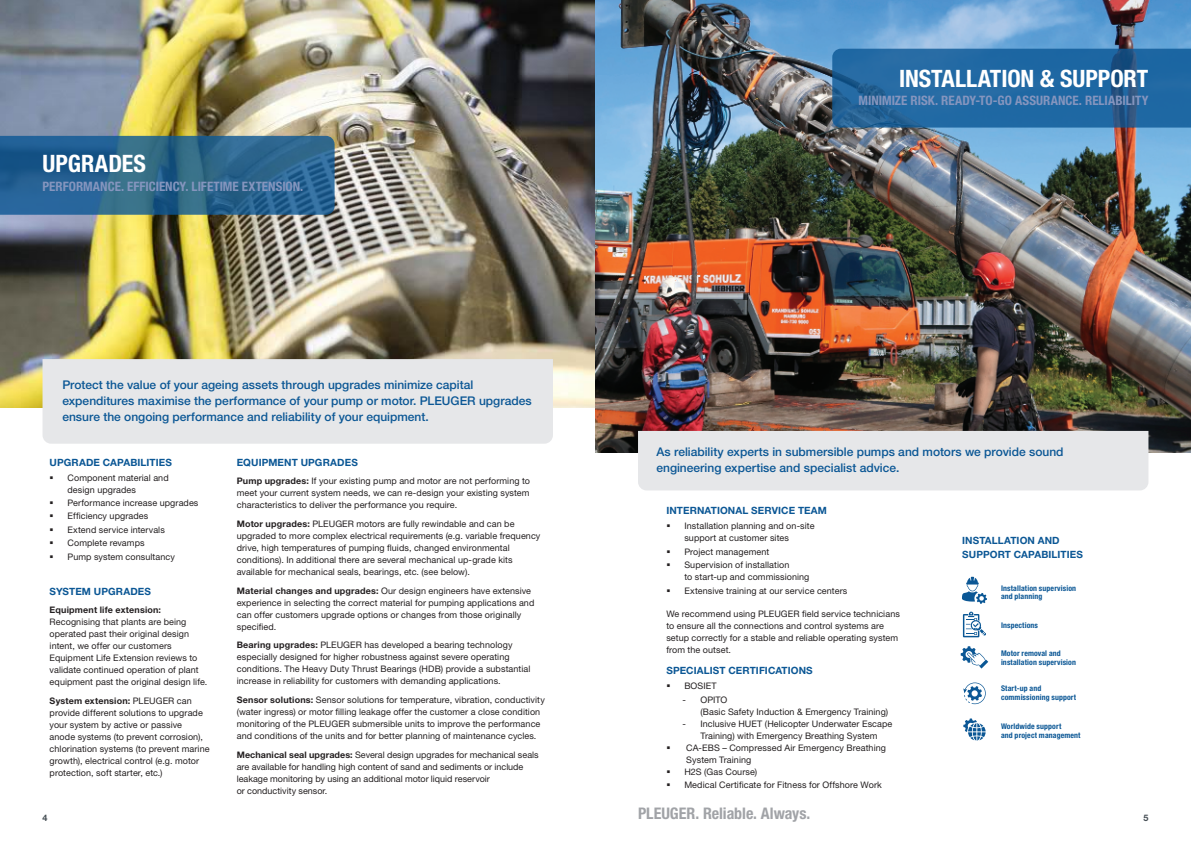
<style>
.page{position:relative;width:1191px;height:842px;background:#fff}
.page>*{position:absolute;margin:0;border:0;box-sizing:border-box;transform-origin:0 0}
.Heading__White{font:700 condensed 24px "Helvetica Neue LT";letter-spacing:-.005em;color:#fff}
.t1{font:700 condensed 16px "Helvetica Neue LT";letter-spacing:-.005em;color:#a1a3a7}
.Performance{font:700 condensed 13px "Helvetica Neue LT";color:#8595be}
.Intro_Text__Blue{font:500 12px/16px "Helvetica Neue LT";color:#0b5795}
.Sub_Sub_heading{font:700 10px/14px "Helvetica Neue LT";letter-spacing:.01em;color:#0b5795}
.Body_Small{font:9px/12px "Helvetica Neue LT";letter-spacing:.01em;color:#231f20}
.t2{font:700 9px "Helvetica Neue LT";color:#454e54}
.t3{font:700 condensed 7.8px/8.5px "Helvetica Neue LT";letter-spacing:.015em;color:#0b5795}
.s1{font-weight:700}
</style>
<div class="page">
<img style="left:0;top:0;width:595px;height:407px">
<div style="left:43px;top:359px;width:510px;height:85px;background:#e6e7e9"></div>
<img style="left:595px;top:0;width:596px;height:452px">
<div style="left:638px;top:431px;width:510px;height:59px;background:#e6e7e9"></div>
<svg style="left:0;top:136px;width:334px;height:79px;background:#29638c"></svg>
<svg style="left:832px;top:49px;width:359px;height:79px;background:#21669f"></svg>
<svg style="left:962px;top:577px;width:25px;height:27px"></svg>
<svg style="left:963px;top:612px;width:23px;height:25px"></svg>
<svg style="left:960px;top:646px;width:28px;height:22px"></svg>
<svg style="left:963px;top:682px;width:22px;height:22px"></svg>
<svg style="left:963px;top:718px;width:22px;height:23px"></svg>
<p class="Heading__White" style="left:43px;top:149px;width:105px">UPGRADES</p>
<p class="Performance" style="left:43px;top:178px;width:262px">PERFORMANCE. EFFICIENCY. LIFETIME EXTENSION.</p>
<p class="Intro_Text__Blue" style="left:62px;top:377px;width:471px">Protect the value of your ageing assets through upgrades minimize capital expenditures maximise the performance of your pump or motor. PLEUGER upgrades ensure the ongoing performance and reliability of your equipment.</p>
<p class="Sub_Sub_heading" style="left:50px;top:455px;width:124px">UPGRADE CAPABILITIES</p>
<p class="Body_Small" style="left:68px;top:471px;width:103px">Component material and design upgrades</p>
<p class="Body_Small" style="left:68px;top:497px;width:132px">Performance increase upgrades</p>
<p class="Body_Small" style="left:68px;top:510px;width:82px">Efficiency upgrades</p>
<p class="Body_Small" style="left:68px;top:523px;width:99px">Extend service intervals</p>
<p class="Body_Small" style="left:68px;top:537px;width:79px">Complete revamps</p>
<p class="Body_Small" style="left:68px;top:550px;width:109px">Pump system consultancy</p>
<p class="Sub_Sub_heading" style="left:50px;top:584px;width:103px">SYSTEM UPGRADES</p>
<p class="Body_Small" style="left:50px;top:604px;width:159px"><span class="s1">Equipment life extension:<br></span>Recognising that plants are being operated past their original design intent, we offer our customers Equipment Life Extension reviews to validate continued operation of plant equipment past the original design life.</p>
<p class="Body_Small" style="left:50px;top:695px;width:161px"><span class="s1">System extension:</span> PLEUGER can provide different solutions to upgrade your system by active or passive anode systems (to prevent corrosion), chlorination systems (to prevent marine growth), electrical control (e.g. motor protection, soft starter, etc.)</p>
<p class="Sub_Sub_heading" style="left:237px;top:455px;width:123px">EQUIPMENT UPGRADES</p>
<p class="Body_Small" style="left:237px;top:475px;width:295px;text-align:justify"><span class="s1">Pump upgrades:</span> If your existing pump and motor are not performing to meet your current system needs, we can re-design your existing system characteristics to deliver the performance you require.</p>
<p class="Body_Small" style="left:237px;top:518px;width:305px"><span class="s1">Motor upgrades:</span> PLEUGER motors are fully rewindable and can be upgraded to more complex electrical requirements (e.g. variable frequency drive, high temperatures of pumping fluids, changed environmental conditions). In additional there are several mechanical up-grade kits available for mechanical seals, bearings, etc. (see below).</p>
<p class="Body_Small" style="left:237px;top:584px;width:299px"><span class="s1">Material changes and upgrades:</span> Our design engineers have extensive experience in selecting the correct material for pumping applications and can offer customers upgrade options or changes from those originally specified.</p>
<p class="Body_Small" style="left:237px;top:639px;width:295px"><span class="s1">Bearing upgrades:</span> PLEUGER has developed a bearing technology especially designed for higher robustness against severe operating conditions. The Heavy Duty Thrust Bearings (HDB) provide a substantial increase in reliability for customers with demanding applications.</p>
<p class="Body_Small" style="left:237px;top:694px;width:309px"><span class="s1">Sensor solutions:</span> Sensor solutions for temperature, vibration, conductivity (water ingress) or motor filling leakage offer the customer a close condition monitoring of the PLEUGER submersible units to improve the performance and conditions of the units and for better planning of maintenance cycles.</p>
<p class="Body_Small" style="left:237px;top:748px;width:303px"><span class="s1">Mechanical seal upgrades:</span> Several design upgrades for mechanical seals are available for handling high content of sand and sediments or include leakage monitoring by using an additional motor liquid reservoir<br>or conductivity sensor.</p>
<p class="Heading__White" style="left:899px;top:64px;width:251px">INSTALLATION &amp; SUPPORT</p>
<p class="Performance" style="left:858px;top:93px;width:291px">MINIMIZE RISK. READY-TO-GO ASSURANCE. RELIABILITY</p>
<p class="Intro_Text__Blue" style="left:656px;top:443px;width:408px">As reliability experts in submersible pumps and motors we provide sound engineering expertise and specialist advice.</p>
<p class="Sub_Sub_heading" style="left:666px;top:504px;width:162px">INTERNATIONAL SERVICE TEAM</p>
<p class="Body_Small" style="left:684px;top:520px;width:132px">Installation planning and on-site support at customer sites</p>
<p class="Body_Small" style="left:684px;top:545px;width:86px">Project management</p>
<p class="Body_Small" style="left:684px;top:559px;width:126px">Supervision of installation<br>to start-up and commissioning</p>
<p class="Body_Small" style="left:684px;top:584px;width:164px">Extensive training at our service centers</p>
<p class="Body_Small" style="left:666px;top:607px;width:235px">We recommend using PLEUGER field service technicians to ensure all the connections and control systems are setup correctly for a stable and reliable operating system from the outset.</p>
<p class="Sub_Sub_heading" style="left:666px;top:663px;width:148px">SPECIALIST CERTIFICATIONS</p>
<p class="Body_Small" style="left:684px;top:680px;width:34px">BOSIET</p>
<p class="Body_Small" style="left:700px;top:693px;width:189px;text-indent:-18px">- OPITO<br>(Basic Safety Induction &amp; Emergency Training)</p>
<p class="Body_Small" style="left:682px;top:717px;width:211px;text-align:center">- Inclusive HUET (Helicopter Underwater Escape<br>Training) with Emergency Breathing System</p>
<p class="Body_Small" style="left:686px;top:741px;width:201px">CA-EBS – Compressed Air Emergency Breathing<br>System Training</p>
<p class="Body_Small" style="left:684px;top:765px;width:74px">H2S (Gas Course)</p>
<p class="Body_Small" style="left:684px;top:779px;width:199px">Medical Certificate for Fitness for Offshore Work</p>
<p class="Sub_Sub_heading" style="left:962px;top:533px;width:122px">INSTALLATION AND<br>SUPPORT CAPABILITIES</p>
<p class="t3" style="left:1001px;top:584px;width:77px">Installation supervision and planning</p>
<p class="t3" style="left:1001px;top:621px;width:39px">Inspections</p>
<p class="t3" style="left:1001px;top:649px;width:76px">Motor removal and installation supervision</p>
<p class="t3" style="left:1001px;top:684px;width:77px">Start-up and commissioning support</p>
<p class="t3" style="left:1001px;top:722px;width:81px">Worldwide support<br>and project management</p>
<p class="t2" style="left:43px;top:813px;width:7px">4</p>
<h2 class="t1" style="left:638px;top:803px;width:174px">PLEUGER. Reliable. Always.</h2>
<p class="t2" style="left:1143px;top:813px;width:7px">5</p>
</div>
